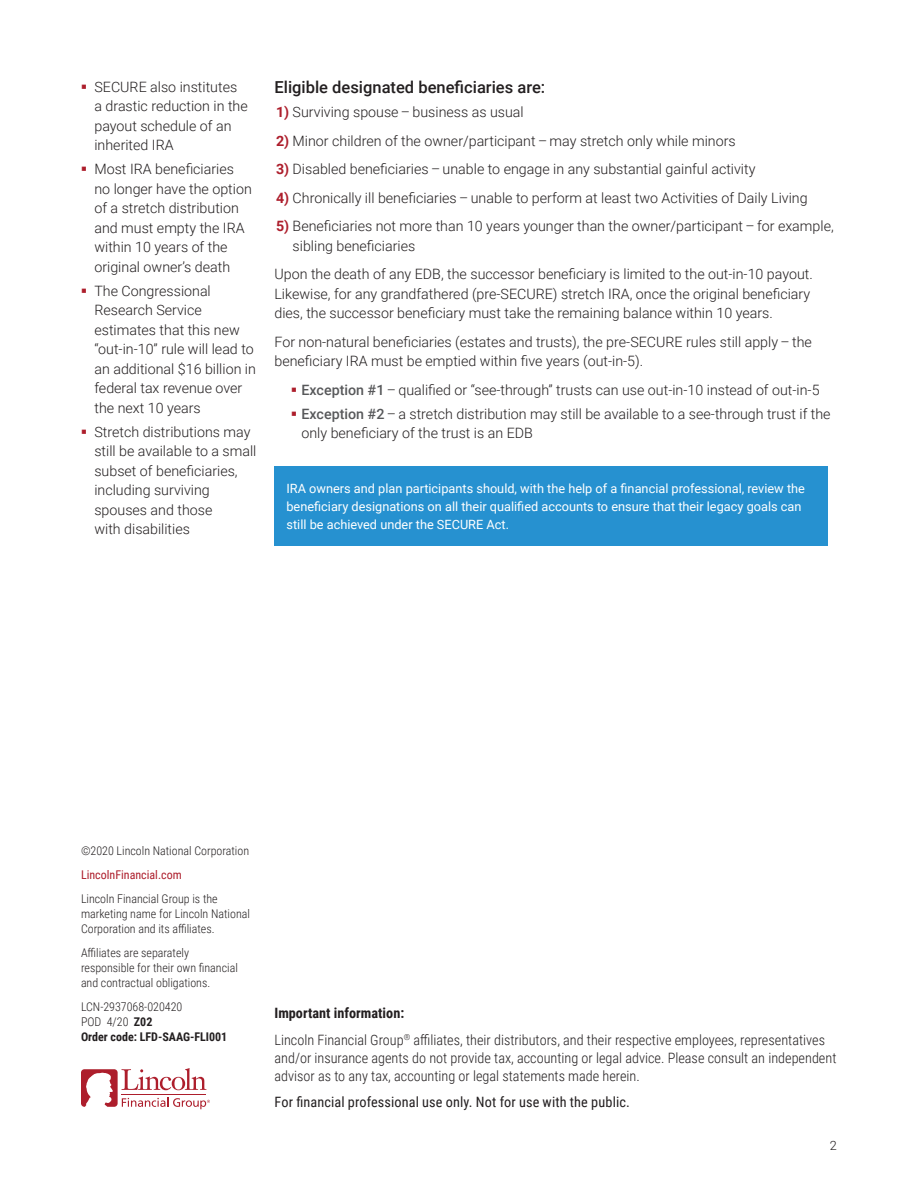
<style>
.page{position:relative;width:918px;height:1188px;background:#fff}
.page>*{position:absolute;margin:0;border:0;box-sizing:border-box;transform-origin:0 0}
.t1{font:500 16.5px "Roboto";color:#231f20}
.t2{font:300 14.25px/19.5px "Roboto";color:#231f20}
.t3{font:300 14.25px/27px "Roboto Condensed";color:#231f20}
.t4{font:14.25px "Roboto Condensed";letter-spacing:.01em;color:#231f20}
.t5{font:12.75px/18px "Roboto";color:#fff}
.t6{font:300 12.75px "Roboto";color:#231f20}
.t7{font:300 12px/15px "Roboto Condensed";color:#231f20}
.t8{font:700 12px/15px "Roboto Condensed";color:#231f20}
.t9{font:12px "Roboto Condensed";color:#ad1e2c}
.s1{font-weight:700;color:#ad1e2c}
.s2{font-weight:500;color:#57585a}
.s3{font-weight:300}
.s4{font-weight:700}
</style>
<div class="page">
<div style="left:274px;top:466px;width:554px;height:80px;background:#2691d0"></div>
<svg style="left:81px;top:1068px;width:129px;height:41px"></svg>
<p class="t2" style="left:94px;top:76px;width:155px">SECURE also institutes a drastic reduction in the payout schedule of an inherited IRA</p>
<p class="t2" style="left:94px;top:159px;width:159px">Most IRA beneficiaries no longer have the option of a stretch distribution and must empty the IRA within 10 years of the original owner’s death</p>
<p class="t2" style="left:94px;top:280px;width:163px">The Congressional<br>Research Service estimates that this new “out-in-10” rule will lead to an additional $16 billion in federal tax revenue over the next 10 years</p>
<p class="t2" style="left:94px;top:421px;width:163px">Stretch distributions may still be available to a small subset of beneficiaries, including surviving spouses and those<br>with disabilities</p>
<p class="t1" style="left:274px;top:76px;width:272px">Eligible designated beneficiaries are:</p>
<p class="t2" style="left:276px;top:102px;width:249px"><span class="s1">1)</span> Surviving spouse – business as usual</p>
<p class="t2" style="left:276px;top:131px;width:461px"><span class="s1">2)</span> Minor children of the owner/participant – may stretch only while minors</p>
<p class="t2" style="left:276px;top:159px;width:481px"><span class="s1">3)</span> Disabled beneficiaries – unable to engage in any substantial gainful activity</p>
<p class="t2" style="left:276px;top:188px;width:533px"><span class="s1">4)</span> Chronically ill beneficiaries – unable to perform at least two Activities of Daily Living</p>
<p class="t2" style="left:293px;top:216px;width:543px;text-indent:-17px"><span class="s1">5)</span> Beneficiaries not more than 10 years younger than the owner/participant – for example, sibling beneficiaries</p>
<p class="t2" style="left:274px;top:264px;width:540px">Upon the death of any EDB, the successor beneficiary is limited to the out-in-10 payout.<br>Likewise, for any grandfathered (pre-SECURE) stretch IRA, once the original beneficiary dies, the successor beneficiary must take the remaining balance within 10 years.</p>
<p class="t2" style="left:274px;top:332px;width:539px">For non-natural beneficiaries (estates and trusts), the pre-SECURE rules still apply – the beneficiary IRA must be emptied within five years (out-in-5).</p>
<p class="t2" style="left:301px;top:377px;width:531px;line-height:24px"><span class="s2">Exception #1</span> – qualified or “see-through” trusts can use out-in-10 instead of out-in-5<br><span class="s2">Exception #2</span> – a stretch distribution may still be available to a see-through trust if the</p>
<p class="t2" style="left:301px;top:423px;width:233px">only beneficiary of the trust is an EDB</p>
<p class="t5" style="left:286px;top:479px;width:520px">IRA owners and plan participants should, with the help of a financial professional, review the beneficiary designations on all their qualified accounts to ensure that their legacy goals can still be achieved under the SECURE Act.</p>
<p class="t7" style="left:81px;top:843px;width:170px">©2020 Lincoln National Corporation</p>
<p class="t9" style="left:81px;top:867px;width:102px">LincolnFinancial.com</p>
<p class="t7" style="left:81px;top:891px;width:170px">Lincoln Financial Group is the marketing name for Lincoln National<br>Corporation and its affiliates.</p>
<p class="t7" style="left:81px;top:945px;width:158px">Affiliates are separately responsible for their own financial and contractual obligations.</p>
<p class="t8" style="left:81px;top:999px;width:148px"><span class="s3">LCN-2937068-020420<br>POD 4/20</span> Z02<br>Order code: LFD-SAAG-FLI001</p>
<p class="t3" style="left:274px;top:999px;width:552px"><span class="s4">Important information:<br></span>Lincoln Financial Group<sup>®</sup> affiliates, their distributors, and their respective employees, representatives</p>
<p class="t3" style="left:275px;top:1048px;width:563px;line-height:18px">and/or insurance agents do not provide tax, accounting or legal advice. Please consult an independent advisor as to any tax, accounting or legal statements made herein.</p>
<p class="t4" style="left:275px;top:1092px;width:357px">For financial professional use only. Not for use with the public.</p>
<p class="t6" style="left:830px;top:1136px;width:9px">2</p>
</div>
